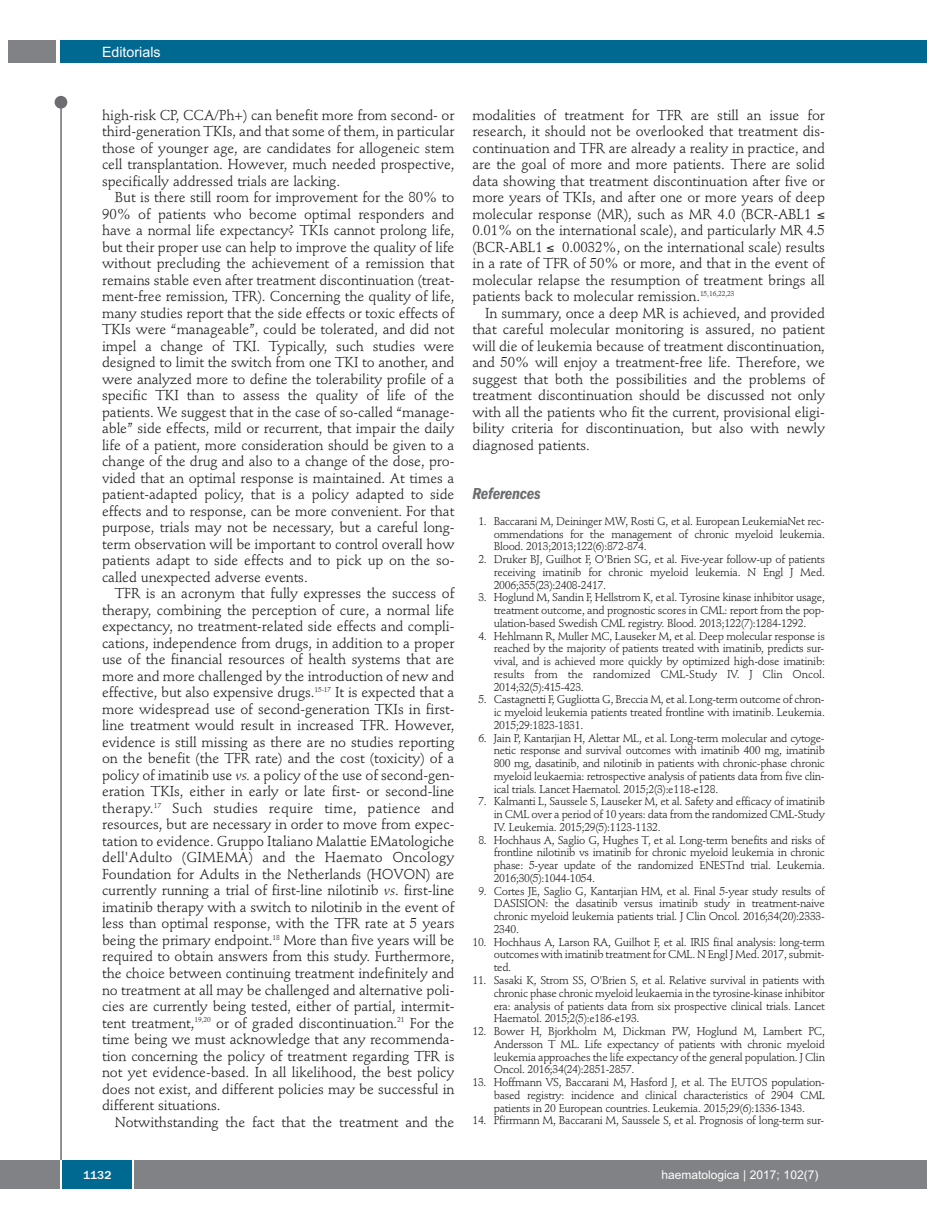
<style>
.page{position:relative;width:927px;height:1225px;background:#fff}
.page>*{position:absolute;margin:0;border:0;box-sizing:border-box;transform-origin:0 0}
.t1{font:italic 600 condensed 16.5px "Franklin Gothic";letter-spacing:-.015em;color:#6c6d70}
.t2{font:14.25px/16.5px "Stempel Schneidler";letter-spacing:-.005em;color:#231f20;text-align:justify}
.t3{font:14.25px "Arial";color:#fff}
.t4{font:12px "Arial";color:#fff}
.t5{font:500 12px "Franklin Gothic";color:#fff}
.t6{font:11.25px/12.8px "Stempel Schneidler";letter-spacing:-.025em;color:#231f20;text-align:justify}
.s1{font-style:italic}
</style>
<div class="page">
<div style="left:911px;top:40px;width:16px;height:22px;background:#006991"></div>
<div style="left:910px;top:1160px;width:17px;height:28px;background:#808285"></div>
<div style="left:60px;top:40px;width:852px;height:22px;background:#006991"></div>
<div style="left:9px;top:40px;width:47px;height:22px;background:#808285"></div>
<div style="left:0;top:1160px;width:911px;height:28px;background:#808285"></div>
<div style="left:62px;top:1160px;width:71px;height:28px;background:#006991"></div>
<hr style="left:60px;top:1160px;width:2px;height:28px;background:#fff">
<svg style="left:133px;top:1160px;width:1px;height:28px"></svg>
<div style="left:55px;top:96px;width:12px;height:13px;background:#6c6d70;border-radius:50%"></div>
<hr style="left:60px;top:99px;width:2px;height:1061px;background:#6c6d70">
<p class="t3" style="left:102px;top:44px;width:60px">Editorials</p>
<p class="t2" style="left:102px;top:108px;width:354px">high-risk CP, CCA/Ph+) can benefit more from second- or third-generation TKIs, and that some of them, in particular those of younger age, are candidates for allogeneic stem cell transplantation. However, much needed prospective, specifically addressed trials are lacking.</p>
<p class="t2" style="left:102px;top:190px;width:354px;text-indent:13px">But is there still room for improvement for the 80% to 90% of patients who become optimal responders and have a normal life expectancy? TKIs cannot prolong life, but their proper use can help to improve the quality of life without precluding the achievement of a remission that remains stable even after treatment discontinuation (treat&shy;ment-free remission, TFR). Concerning the quality of life, many studies report that the side effects or toxic effects of TKIs were “manageable”, could be tolerated, and did not impel a change of TKI. Typically, such studies were designed to limit the switch from one TKI to another, and were analyzed more to define the tolerability profile of a specific TKI than to assess the quality of life of the patients. We suggest that in the case of so-called “manage&shy;able” side effects, mild or recurrent, that impair the daily life of a patient, more consideration should be given to a change of the drug and also to a change of the dose, pro&shy;vided that an optimal response is maintained. At times a patient-adapted policy, that is a policy adapted to side effects and to response, can be more convenient. For that purpose, trials may not be necessary, but a careful long&shy;term observation will be important to control overall how patients adapt to side effects and to pick up on the so&shy;called unexpected adverse events.</p>
<p class="t2" style="left:102px;top:586px;width:354px;text-indent:13px">TFR is an acronym that fully expresses the success of therapy, combining the perception of cure, a normal life expectancy, no treatment-related side effects and compli&shy;cations, independence from drugs, in addition to a proper use of the financial resources of health systems that are more and more challenged by the introduction of new and effective, but also expensive drugs.<sup>15-17</sup> It is expected that a more widespread use of second-generation TKIs in first&shy;line treatment would result in increased TFR. However, evidence is still missing as there are no studies reporting on the benefit (the TFR rate) and the cost (toxicity) of a policy of imatinib use <span class="s1">vs.</span> a policy of the use of second-gen&shy;eration TKIs, either in early or late first- or second-line therapy.<sup>17</sup> Such studies require time, patience and resources, but are necessary in order to move from expec&shy;tation to evidence. Gruppo Italiano Malattie EMatologiche dell'Adulto (GIMEMA) and the Haemato Oncology Foundation for Adults in the Netherlands (HOVON) are currently running a trial of first-line nilotinib <span class="s1">vs</span>. first-line imatinib therapy with a switch to nilotinib in the event of less than optimal response, with the TFR rate at 5 years being the primary endpoint.<sup>18</sup> More than five years will be required to obtain answers from this study. Furthermore, the choice between continuing treatment indefinitely and no treatment at all may be challenged and alternative poli&shy;cies are currently being tested, either of partial, intermit&shy;tent treatment,<sup>19,20</sup> or of graded discontinuation.<sup>21</sup> For the time being we must acknowledge that any recommenda&shy;tion concerning the policy of treatment regarding TFR is not yet evidence-based. In all likelihood, the best policy does not exist, and different policies may be successful in different situations.</p>
<p class="t2" style="left:115px;top:1114px;width:341px">Notwithstanding the fact that the treatment and the</p>
<p class="t2" style="left:472px;top:108px;width:354px">modalities of treatment for TFR are still an issue for research, it should not be overlooked that treatment dis&shy;continuation and TFR are already a reality in practice, and are the goal of more and more patients. There are solid data showing that treatment discontinuation after five or more years of TKIs, and after one or more years of deep molecular response (MR), such as MR 4.0 (BCR-ABL1 ≤ 0.01% on the international scale), and particularly MR 4.5 (BCR-ABL1 ≤ 0.0032%, on the international scale) results in a rate of TFR of 50% or more, and that in the event of molecular relapse the resumption of treatment brings all patients back to molecular remission.<sup>15,16,22,23</sup></p>
<p class="t2" style="left:472px;top:306px;width:354px;text-indent:13px">In summary, once a deep MR is achieved, and provided that careful molecular monitoring is assured, no patient will die of leukemia because of treatment discontinuation, and 50% will enjoy a treatment-free life. Therefore, we suggest that both the possibilities and the problems of treatment discontinuation should be discussed not only with all the patients who fit the current, provisional eligi&shy;bility criteria for discontinuation, but also with newly diagnosed patients.</p>
<p class="t1" style="left:472px;top:488px;width:70px">References</p>
<p class="t6" style="left:494px;top:516px;width:333px;text-indent:-15px">1. Baccarani M, Deininger MW, Rosti G, et al. European LeukemiaNet rec&shy;ommendations for the management of chronic myeloid leukemia.<br>Blood. 2013;2013;122(6):872-874.</p>
<p class="t6" style="left:494px;top:554px;width:333px;text-indent:-15px">2. Druker BJ, Guilhot F, O'Brien SG, et al. Five-year follow-up of patients receiving imatinib for chronic myeloid leukemia. N Engl J Med.<br>2006;355(23):2408-2417.</p>
<p class="t6" style="left:494px;top:592px;width:333px;text-indent:-15px">3. Hoglund M, Sandin F, Hellstrom K, et al. Tyrosine kinase inhibitor usage, treatment outcome, and prognostic scores in CML: report from the pop&shy;ulation-based Swedish CML registry. Blood. 2013;122(7):1284-1292.</p>
<p class="t6" style="left:494px;top:630px;width:333px;text-indent:-15px">4. Hehlmann R, Muller MC, Lauseker M, et al. Deep molecular response is reached by the majority of patients treated with imatinib, predicts sur&shy;vival, and is achieved more quickly by optimized high-dose imatinib: results from the randomized CML-Study IV. J Clin Oncol.<br>2014;32(5):415-423.</p>
<p class="t6" style="left:494px;top:694px;width:333px;text-indent:-15px">5. Castagnetti F, Gugliotta G, Breccia M, et al. Long-term outcome of chron&shy;ic myeloid leukemia patients treated frontline with imatinib. Leukemia.<br>2015;29:1823-1831.</p>
<p class="t6" style="left:494px;top:732px;width:333px;text-indent:-15px">6. Jain P, Kantarjian H, Alettar ML, et al. Long-term molecular and cytoge&shy;netic response and survival outcomes with imatinib 400 mg, imatinib 800 mg, dasatinib, and nilotinib in patients with chronic-phase chronic myeloid leukaemia: retrospective analysis of patients data from five clin&shy;ical trials. Lancet Haematol. 2015;2(3):e118-e128.</p>
<p class="t6" style="left:494px;top:796px;width:333px;text-indent:-15px">7. Kalmanti L, Saussele S, Lauseker M, et al. Safety and efficacy of imatinib in CML over a period of 10 years: data from the randomized CML-Study IV. Leukemia. 2015;29(5):1123-1132.</p>
<p class="t6" style="left:494px;top:834px;width:333px;text-indent:-15px">8. Hochhaus A, Saglio G, Hughes T, et al. Long-term benefits and risks of frontline nilotinib vs imatinib for chronic myeloid leukemia in chronic phase: 5-year update of the randomized ENESTnd trial. Leukemia.<br>2016;30(5):1044-1054.</p>
<p class="t6" style="left:494px;top:885px;width:333px;text-indent:-15px">9. Cortes JE, Saglio G, Kantarjian HM, et al. Final 5-year study results of DASISION: the dasatinib versus imatinib study in treatment-naive chronic myeloid leukemia patients trial. J Clin Oncol. 2016;34(20):2333- 2340.</p>
<p class="t6" style="left:494px;top:936px;width:333px;text-indent:-21px">10. Hochhaus A, Larson RA, Guilhot F, et al. IRIS final analysis: long-term outcomes with imatinib treatment for CML. N Engl J Med. 2017, submit&shy;ted.</p>
<p class="t6" style="left:494px;top:975px;width:333px;text-indent:-21px">11. Sasaki K, Strom SS, O'Brien S, et al. Relative survival in patients with chronic phase chronic myeloid leukaemia in the tyrosine-kinase inhibitor era: analysis of patients data from six prospective clinical trials. Lancet Haematol. 2015;2(5):e186-e193.</p>
<p class="t6" style="left:494px;top:1026px;width:333px;text-indent:-21px">12. Bower H, Bjorkholm M, Dickman PW, Hoglund M, Lambert PC, Andersson T ML. Life expectancy of patients with chronic myeloid leukemia approaches the life expectancy of the general population. J Clin Oncol. 2016;34(24):2851-2857.</p>
<p class="t6" style="left:494px;top:1077px;width:333px;text-indent:-21px">13. Hoffmann VS, Baccarani M, Hasford J, et al. The EUTOS population&shy;based registry: incidence and clinical characteristics of 2904 CML patients in 20 European countries. Leukemia. 2015;29(6):1336-1343.</p>
<p class="t6" style="left:472px;top:1115px;width:353px">14. Pfirrmann M, Baccarani M, Saussele S, et al. Prognosis of long-term sur-</p>
<p class="t5" style="left:83px;top:1167px;width:30px">1132</p>
<p class="t4" style="left:661px;top:1167px;width:158px">haematologica | 2017; 102(7)</p>
</div>
